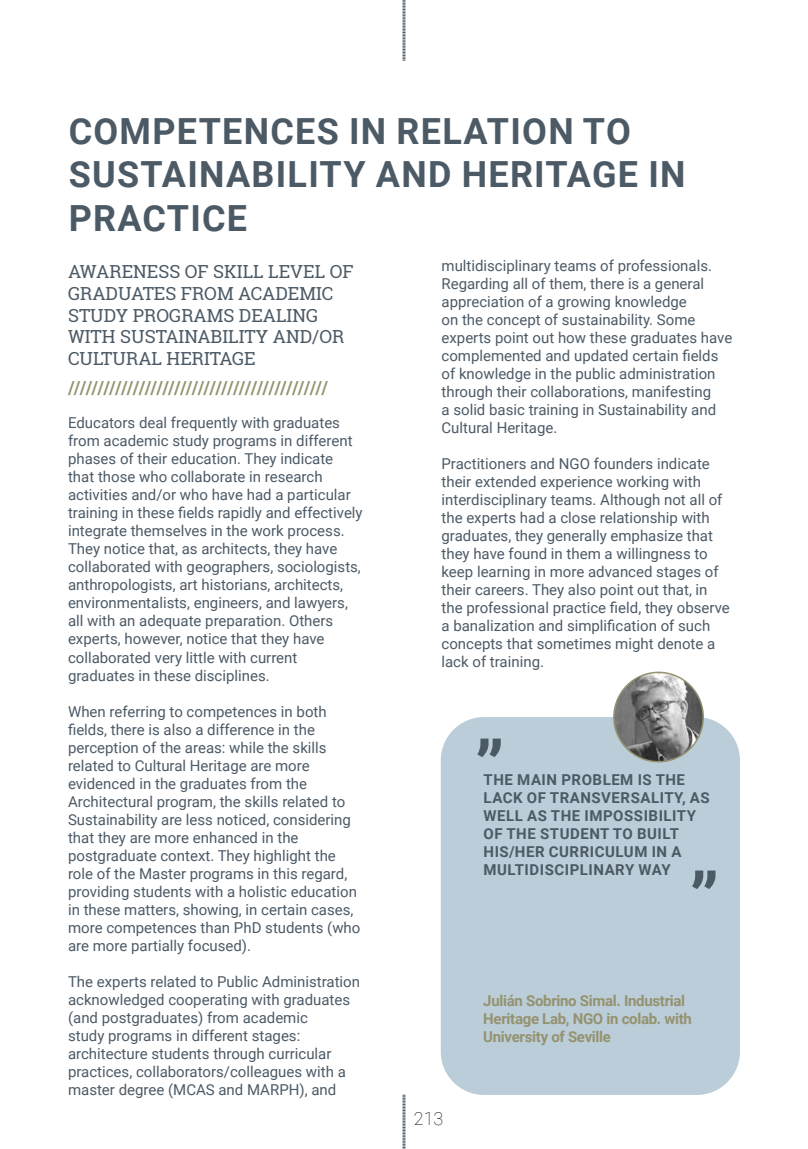
<style>
.page{position:relative;width:808px;height:1149px;background:#fff}
.page>*{position:absolute;margin:0;border:0;box-sizing:border-box;transform-origin:0 0}
.t1{font:700 72px "Roboto";color:#4c5a66}
.t2{font:700 36px/43.2px "Roboto";letter-spacing:.035em;color:#4c5a66}
.t3{font:18px/21.6px "Roboto Slab";color:#4c5a66}
.t4{font:700 18px "Roboto";color:#95926f}
.t5{font:100 18px "Roboto";color:#000}
.t6{font:15px/18px "Roboto";color:#4c5a66}
.t7{font:700 15px/18px "Roboto";letter-spacing:.035em;color:#4c5a66}
.t8{font:700 15px/18px "Roboto";letter-spacing:-.02em;color:#95926f}
</style>
<div class="page">
<svg style="left:402px;top:1094px;width:3px;height:55px"></svg>
<svg style="left:402px;top:0;width:3px;height:61px"></svg>
<div style="left:441px;top:717px;width:298px;height:376px;background:#bacdd9;border-radius:43px"></div>
<div style="left:441px;top:716px;width:299px;height:378px;border:2px solid #bacdd9;border-radius:43px"></div>
<img style="left:614px;top:672px;width:89px;height:89px;border-radius:45px">
<div style="left:613px;top:671px;width:91px;height:91px;border:2px solid #95926f;border-radius:50%"></div>
<h2 class="t2" style="left:69px;top:108px;width:618px">COMPETENCES IN RELATION TO<br>SUSTAINABILITY AND HERITAGE IN<br>PRACTICE</h2>
<p class="t3" style="left:68px;top:261px;width:287px">AWARENESS OF SKILL LEVEL OF<br>GRADUATES FROM ACADEMIC<br>STUDY PROGRAMS DEALING<br>WITH SUSTAINABILITY AND/OR<br>CULTURAL HERITAGE</p>
<p class="t4" style="left:68px;top:375px;width:262px">////////////////////////////////////////////</p>
<p class="t6" style="left:68px;top:413px;width:296px">Educators deal frequently with graduates from academic study programs in different phases of their education. They indicate that those who collaborate in research activities and/or who have had a particular training in these fields rapidly and effectively integrate themselves in the work process.<br>They notice that, as architects, they have collaborated with geographers, sociologists, anthropologists, art historians, architects, environmentalists, engineers, and lawyers, all with an adequate preparation. Others experts, however, notice that they have collaborated very little with current graduates in these disciplines.</p>
<p class="t6" style="left:68px;top:701px;width:294px">When referring to competences in both fields, there is also a difference in the perception of the areas: while the skills related to Cultural Heritage are more evidenced in the graduates from the Architectural program, the skills related to Sustainability are less noticed, considering that they are more enhanced in the postgraduate context. They highlight the role of the Master programs in this regard, providing students with a holistic education in these matters, showing, in certain cases, more competences than PhD students (who are more partially focused).</p>
<p class="t6" style="left:68px;top:971px;width:294px">The experts related to Public Administration acknowledged cooperating with graduates (and postgraduates) from academic<br>study programs in different stages: architecture students through curricular practices, collaborators/colleagues with a master degree (MCAS and MARPH), and</p>
<p class="t6" style="left:441px;top:256px;width:292px">multidisciplinary teams of professionals.<br>Regarding all of them, there is a general appreciation of a growing knowledge<br>on the concept of sustainability. Some experts point out how these graduates have complemented and updated certain fields of knowledge in the public administration through their collaborations, manifesting<br>a solid basic training in Sustainability and Cultural Heritage.</p>
<p class="t6" style="left:441px;top:454px;width:290px">Practitioners and NGO founders indicate their extended experience working with interdisciplinary teams. Although not all of the experts had a close relationship with graduates, they generally emphasize that they have found in them a willingness to keep learning in more advanced stages of their careers. They also point out that, in the professional practice field, they observe a banalization and simplification of such concepts that sometimes might denote a lack of training.</p>
<h1 class="t1" style="left:475px;top:716px;width:31px">”</h1>
<p class="t7" style="left:483px;top:770px;width:228px">THE MAIN PROBLEM IS THE<br>LACK OF TRANSVERSALITY, AS<br>WELL AS THE IMPOSSIBILITY<br>OF THE STUDENT TO BUILT<br>HIS/HER CURRICULUM IN A<br>MULTIDISCIPLINARY WAY</p>
<h1 class="t1" style="left:689px;top:848px;width:31px">”</h1>
<p class="t5" style="left:414px;top:1105px;width:31px">213</p>
<p class="t8" style="left:483px;top:990px;width:210px">Julián Sobrino Simal. Industrial<br>Heritage Lab, NGO in colab. with<br>University of Seville</p>
</div>
